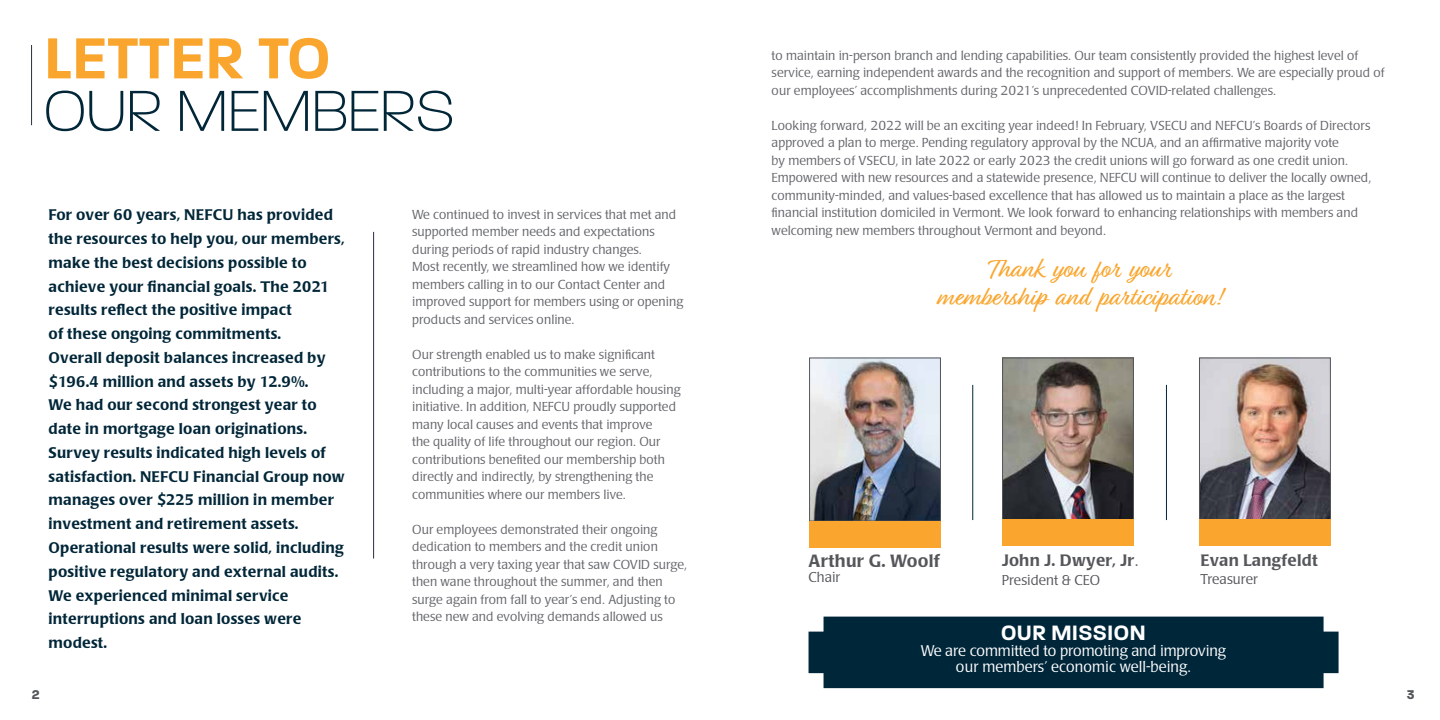
<style>
.page{position:relative;width:1440px;height:720px;background:#fff}
.page>*{position:absolute;margin:0;border:0;box-sizing:border-box;transform-origin:0 0}
.t1{font:200 62.5px "Paralucent";color:#002638}
.t2{font:600 62.5px "Paralucent";color:#faa62e}
.t3{font:27.5px/27.5px "Relation";color:#faa62e;text-align:center}
.t4{font:600 22.5px "Paralucent";color:#fff}
.t5{font:18.75px "Laudatio Mdm";color:#54565a}
.t6{font:17.5px "Laudatio Mdm";color:#54565a}
.t7{font:16.25px/23.8px "Laudatio Mdm";color:#002638}
.t8{font:16.25px/16.2px "Laudatio Lgt";letter-spacing:-.01em;color:#fff;text-align:center}
.t9{font:15px "Laudatio Lgt";color:#54565a}
.t10{font:13.75px/17.5px "Laudatio Lgt";color:#63656a}
.t11{font:700 13.75px "Paralucent";color:#54565a}
.s1{font-family:"Laudatio Lgt"}
</style>
<div class="page">
<div style="left:809px;top:617px;width:530px;height:71px;background:#00263a"></div>
<hr style="left:373px;top:232px;width:1px;height:327px;background:#272e3f">
<img style="left:811px;top:360px;width:128px;height:159px">
<div style="left:809px;top:358px;width:132px;height:163px;border:1px solid #54565a"></div>
<img style="left:1004px;top:360px;width:128px;height:158px">
<div style="left:1002px;top:358px;width:132px;height:162px;border:1px solid #54565a"></div>
<img style="left:1201px;top:360px;width:128px;height:158px">
<div style="left:1199px;top:358px;width:132px;height:162px;border:1px solid #54565a"></div>
<hr style="left:972px;top:385px;width:1px;height:135px;background:#002638">
<hr style="left:1166px;top:385px;width:1px;height:135px;background:#002638">
<div style="left:809px;top:521px;width:132px;height:26px;background:#faa62e"></div>
<div style="left:1002px;top:520px;width:132px;height:26px;background:#faa62e"></div>
<div style="left:1199px;top:520px;width:132px;height:26px;background:#faa62e"></div>
<hr style="left:31px;top:45px;width:1px;height:80px;background:#27313e">
<h1 class="t2" style="left:44px;top:20px;width:289px">LETTER TO</h1>
<h1 class="t1" style="left:44px;top:75px;width:412px">OUR MEMBERS</h1>
<p class="t7" style="left:49px;top:203px;width:298px">For over 60 years, NEFCU has provided the resources to help you, our members, make the best decisions possible to achieve your financial goals. The 2021 results reflect the positive impact<br>of these ongoing commitments.<br>Overall deposit balances increased by $196.4 million and assets by 12.9%.<br>We had our second strongest year to date in mortgage loan originations.<br>Survey results indicated high levels of satisfaction. NEFCU Financial Group now manages over $225 million in member investment and retirement assets.<br>Operational results were solid, including positive regulatory and external audits.<br>We experienced minimal service interruptions and loan losses were modest.</p>
<p class="t10" style="left:412px;top:205px;width:273px">We continued to invest in services that met and supported member needs and expectations during periods of rapid industry changes.<br>Most recently, we streamlined how we identify members calling in to our Contact Center and improved support for members using or opening products and services online.</p>
<p class="t10" style="left:412px;top:345px;width:270px">Our strength enabled us to make significant contributions to the communities we serve, including a major, multi-year affordable housing initiative. In addition, NEFCU proudly supported many local causes and events that improve<br>the quality of life throughout our region. Our contributions benefited our membership both directly and indirectly, by strengthening the communities where our members live.</p>
<p class="t10" style="left:412px;top:520px;width:277px">Our employees demonstrated their ongoing dedication to members and the credit union through a very taxing year that saw COVID surge, then wane throughout the summer, and then surge again from fall to year’s end. Adjusting to these new and evolving demands allowed us</p>
<p class="t10" style="left:772px;top:47px;width:615px">to maintain in-person branch and lending capabilities. Our team consistently provided the highest level of service, earning independent awards and the recognition and support of members. We are especially proud of our employees’ accomplishments during 2021’s unprecedented COVID-related challenges.</p>
<p class="t10" style="left:772px;top:117px;width:601px">Looking forward, 2022 will be an exciting year indeed! In February, VSECU and NEFCU’s Boards of Directors approved a plan to merge. Pending regulatory approval by the NCUA, and an affirmative majority vote<br>by members of VSECU, in late 2022 or early 2023 the credit unions will go forward as one credit union.<br>Empowered with new resources and a statewide presence, NEFCU will continue to deliver the locally owned, community-minded, and values-based excellence that has allowed us to maintain a place as the largest financial institution domiciled in Vermont. We look forward to enhancing relationships with members and welcoming new members throughout Vermont and beyond.</p>
<h2 class="t3" style="left:936px;top:255px;width:287px">Thank you for your membership and participation!</h2>
<h3 class="t5" style="left:809px;top:550px;width:133px">Arthur G. Woolf</h3>
<p class="t9" style="left:809px;top:569px;width:33px">Chair</p>
<p class="t6" style="left:1002px;top:550px;width:138px">John J. Dwyer, Jr<span class="s1">.</span></p>
<p class="t9" style="left:1002px;top:571px;width:100px">President &amp; CEO</p>
<p class="t6" style="left:1200px;top:550px;width:119px">Evan Langfeldt</p>
<p class="t9" style="left:1200px;top:570px;width:59px">Treasurer</p>
<h3 class="t4" style="left:1001px;top:619px;width:147px">OUR MISSION</h3>
<p class="t8" style="left:921px;top:643px;width:307px">We are committed to promoting and improving our members’ economic well-being.</p>
<p class="t11" style="left:32px;top:686px;width:9px">2</p>
<p class="t11" style="left:1407px;top:686px;width:9px">3</p>
</div>
